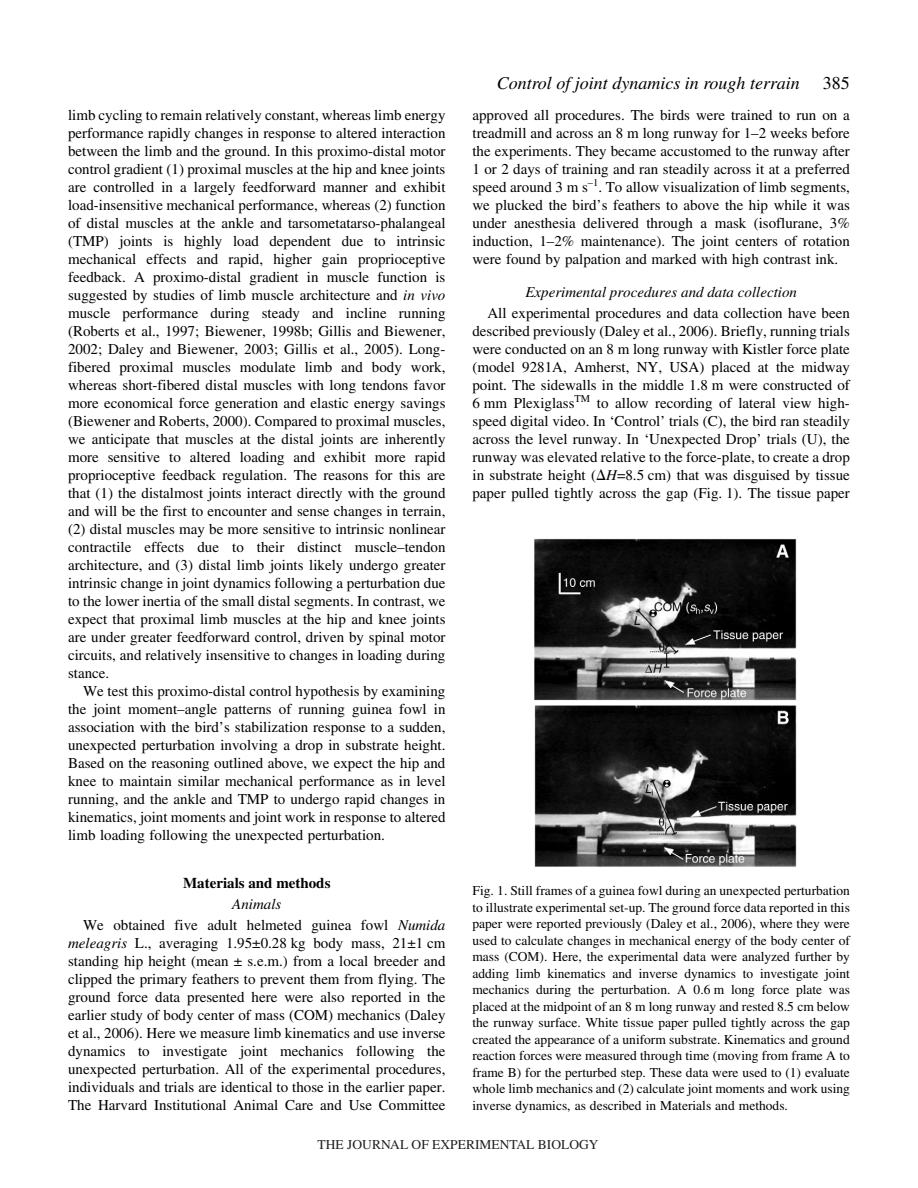
<style>
.page{position:relative;width:918px;height:1188px;background:#fff}
.page>*{position:absolute;margin:0;border:0;box-sizing:border-box;transform-origin:0 0}
.t1{font:italic 18px "Times";color:#000}
.t2{font:18px "Times";color:#000}
.t3{font:15px/18px "Times";color:#000;text-align:justify}
.t4{font:italic 15px "Times";color:#000}
.t5{font:700 15px "Times";color:#000}
.t6{font:13.5px/16.5px "Times";color:#000;text-align:justify}
.t7{font:13.5px "Times";color:#231f20}
.s1{font-style:italic}
.s2{color:#fff}
.s3{font-family:"Mathematical Pi One"}
</style>
<div class="page">
<img style="left:534px;top:538px;width:263px;height:329px">
<p class="t1" style="left:497px;top:76px;width:305px">Control of joint dynamics in rough terrain</p>
<p class="t2" style="left:823px;top:76px;width:28px">385</p>
<p class="t3" style="left:68px;top:107px;width:379px">limb cycling to remain relatively constant, whereas limb energy performance rapidly changes in response to altered interaction between the limb and the ground. In this proximo-distal motor control gradient (1) proximal muscles at the hip and knee joints are controlled in a largely feedforward manner and exhibit load-insensitive mechanical performance, whereas (2) function of distal muscles at the ankle and tarsometatarso-phalangeal (TMP) joints is highly load dependent due to intrinsic mechanical effects and rapid, higher gain proprioceptive feedback. A proximo-distal gradient in muscle function is suggested by studies of limb muscle architecture and <span class="s1">in vivo </span>muscle performance during steady and incline running (Roberts et al., 1997; Biewener, 1998b; Gillis and Biewener, 2002; Daley and Biewener, 2003; Gillis et al., 2005). Long&shy;fibered proximal muscles modulate limb and body work, whereas short-fibered distal muscles with long tendons favor more economical force generation and elastic energy savings (Biewener and Roberts, 2000). Compared to proximal muscles, we anticipate that muscles at the distal joints are inherently more sensitive to altered loading and exhibit more rapid proprioceptive feedback regulation. The reasons for this are that (1) the distalmost joints interact directly with the ground and will be the first to encounter and sense changes in terrain, (2) distal muscles may be more sensitive to intrinsic nonlinear contractile effects due to their distinct muscle–tendon architecture, and (3) distal limb joints likely undergo greater intrinsic change in joint dynamics following a perturbation due to the lower inertia of the small distal segments. In contrast, we expect that proximal limb muscles at the hip and knee joints are under greater feedforward control, driven by spinal motor circuits, and relatively insensitive to changes in loading during stance.</p>
<p class="t3" style="left:68px;top:683px;width:379px;text-indent:15px">We test this proximo-distal control hypothesis by examining the joint moment–angle patterns of running guinea fowl in association with the bird’s stabilization response to a sudden, unexpected perturbation involving a drop in substrate height.<br>Based on the reasoning outlined above, we expect the hip and knee to maintain similar mechanical performance as in level running, and the ankle and TMP to undergo rapid changes in kinematics, joint moments and joint work in response to altered limb loading following the unexpected perturbation.</p>
<p class="t5" style="left:183px;top:878px;width:149px">Materials and methods</p>
<p class="t3" style="left:83px;top:895px;width:364px;line-height:21px;text-indent:149px"><span class="s1">Animals<br></span>We obtained five adult helmeted guinea fowl <span class="s1">Numida</span></p>
<p class="t3" style="left:68px;top:935px;width:379px"><span class="s1">meleagris</span> L., averaging 1.95±0.28<span class="s2">·</span>kg body mass, 21±1<span class="s2">·</span>cm standing hip height (mean ± s.e.m.) from a local breeder and clipped the primary feathers to prevent them from flying. The ground force data presented here were also reported in the earlier study of body center of mass (COM) mechanics (Daley et al., 2006). Here we measure limb kinematics and use inverse dynamics to investigate joint mechanics following the unexpected perturbation. All of the experimental procedures, individuals and trials are identical to those in the earlier paper.<br>The Harvard Institutional Animal Care and Use Committee</p>
<p class="t3" style="left:472px;top:107px;width:379px">approved all procedures. The birds were trained to run on a treadmill and across an 8<span class="s2">·</span>m long runway for 1–2 weeks before the experiments. They became accustomed to the runway after 1 or 2 days of training and ran steadily across it at a preferred speed around 3<span class="s2">·</span>m<span class="s2">·</span>s<sup>–1</sup>. To allow visualization of limb segments, we plucked the bird’s feathers to above the hip while it was under anesthesia delivered through a mask (isoflurane, 3% induction, 1–2% maintenance). The joint centers of rotation were found by palpation and marked with high contrast ink.</p>
<p class="t4" style="left:525px;top:287px;width:273px">Experimental procedures and data collection</p>
<p class="t3" style="left:472px;top:305px;width:379px;text-indent:15px">All experimental procedures and data collection have been described previously (Daley et al., 2006). Briefly, running trials were conducted on an 8<span class="s2">·</span>m long runway with Kistler force plate (model 9281A, Amherst, NY, USA) placed at the midway point. The sidewalls in the middle 1.8<span class="s2">·</span>m were constructed of 6<span class="s2">·</span>mm Plexiglass<sup>TM</sup> to allow recording of lateral view high&shy;speed digital video. In ‘Control’ trials (C), the bird ran steadily across the level runway. In ‘Unexpected Drop’ trials (U), the runway was elevated relative to the force-plate, to create a drop in substrate height (<span class="s3">-</span><span class="s1">H</span>=8.5<span class="s2">·</span>cm) that was disguised by tissue paper pulled tightly across the gap (Fig.<span class="s2">·</span>1). The tissue paper</p>
<p class="t6" style="left:472px;top:884px;width:379px">Fig.<span class="s2">·</span>1. Still frames of a guinea fowl during an unexpected perturbation to illustrate experimental set-up. The ground force data reported in this paper were reported previously (Daley et al., 2006), where they were used to calculate changes in mechanical energy of the body center of mass (COM). Here, the experimental data were analyzed further by adding limb kinematics and inverse dynamics to investigate joint mechanics during the perturbation. A 0.6<span class="s2">·</span>m long force plate was placed at the midpoint of an 8<span class="s2">·</span>m long runway and rested 8.5<span class="s2">·</span>cm below the runway surface. White tissue paper pulled tightly across the gap created the appearance of a uniform substrate. Kinematics and ground reaction forces were measured through time (moving from frame A to frame B) for the perturbed step. These data were used to (1) evaluate whole limb mechanics and (2) calculate joint moments and work using inverse dynamics, as described in Materials and methods.</p>
<p class="t7" style="left:318px;top:1137px;width:282px">THE JOURNAL OF EXPERIMENTAL BIOLOGY</p>
</div>
